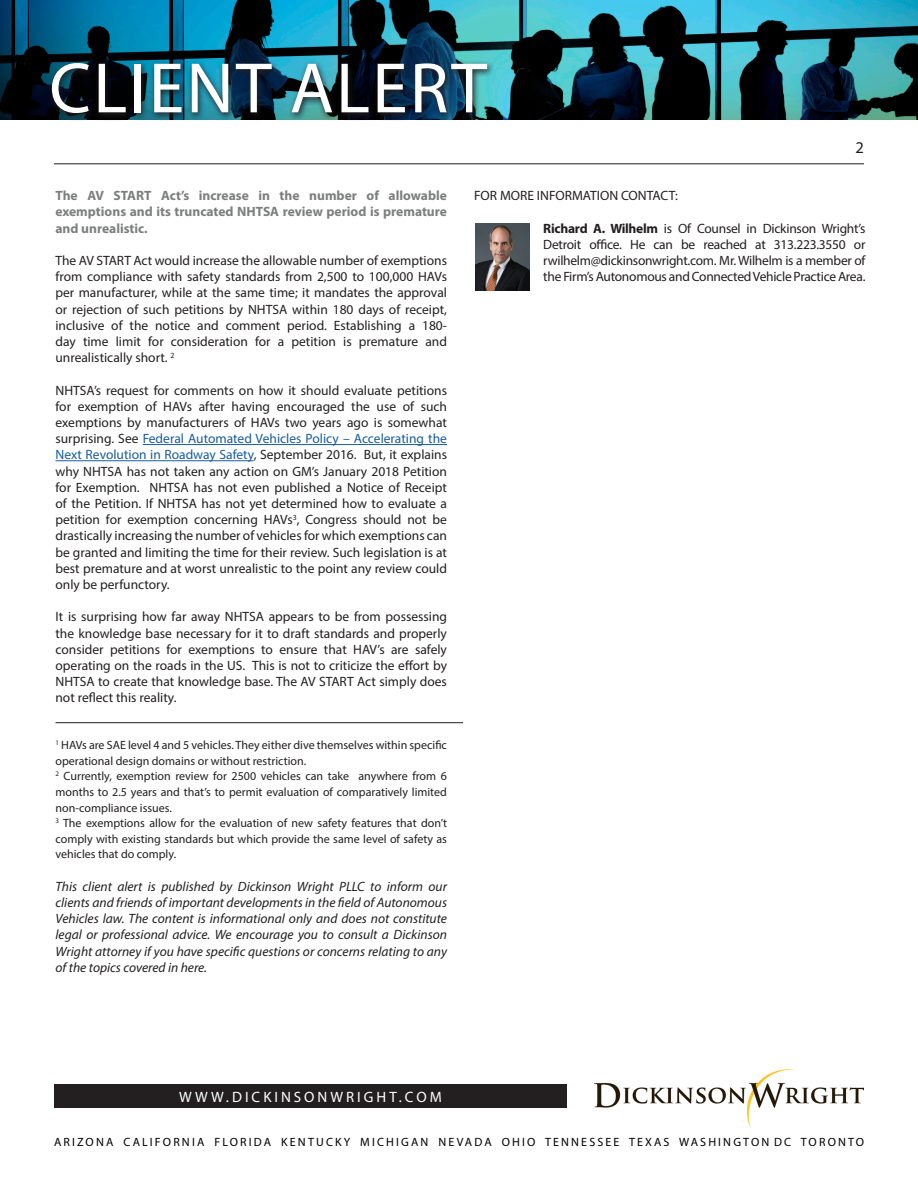
<style>
.page{position:relative;width:918px;height:1188px;background:#fff}
.page>*{position:absolute;margin:0;border:0;box-sizing:border-box;transform-origin:0 0}
.t1{font:72px "Myriad Pro";letter-spacing:.03em;color:#fff}
.t2{font:16.5px "Myriad Pro";color:#231f20}
.t3{font:15px "Myriad Pro";letter-spacing:.2em;color:#fff}
.t4{font:13.5px/16.2px "Myriad Pro";color:#231f20;text-align:justify}
.t5{font:italic 13.5px/16.2px "Myriad Pro";color:#231f20;text-align:justify}
.t6{font:700 13.5px/16.2px "Myriad Pro";color:#7d7e7e;text-align:justify}
.t7{font:12px/15.6px "Myriad Pro";color:#231f20;text-align:justify}
.t8{font:12px "Myriad Pro";letter-spacing:.18em;color:#000}
.s1{color:#175d9e}
.s2{font-weight:700}
</style>
<div class="page">
<img style="left:0;top:0;width:918px;height:120px">
<div style="left:54px;top:1084px;width:513px;height:24px;background:#231f20"></div>
<img style="left:594px;top:1069px;width:270px;height:60px">
<img style="left:48px;top:59px;width:447px;height:61px">
<hr style="left:54px;top:163px;width:810px;height:1px;background:#231f20">
<hr style="left:143px;top:444px;width:304px;height:1px;background:#175d9e">
<hr style="left:56px;top:460px;width:198px;height:1px;background:#175d9e">
<hr style="left:56px;top:722px;width:407px;height:1px;background:#231f20">
<img style="left:475px;top:224px;width:55px;height:66px">
<h1 class="t1" style="left:49px;top:44px;width:439px">CLIENT ALERT</h1>
<p class="t2" style="left:856px;top:138px;width:10px">2</p>
<p class="t6" style="left:56px;top:187px;width:393px">The AV START Act’s increase in the number of allowable exemptions and its truncated NHTSA review period is premature and unrealistic.</p>
<p class="t4" style="left:56px;top:252px;width:393px">The AV START Act would increase the allowable number of exemptions from compliance with safety standards from 2,500 to 100,000 HAVs per manufacturer, while at the same time; it mandates the approval or rejection of such petitions by NHTSA within 180 days of receipt, inclusive of the notice and comment period. Establishing a 180- day time limit for consideration for a petition is premature and unrealistically short. <sup>2</sup></p>
<p class="t4" style="left:56px;top:382px;width:393px">NHTSA’s request for comments on how it should evaluate petitions for exemption of HAVs after having encouraged the use of such exemptions by manufacturers of HAVs two years ago is somewhat surprising. See <span class="s1">Federal Automated Vehicles Policy – Accelerating the Next Revolution in Roadway Safety</span>, September 2016. But, it explains why NHTSA has not taken any action on GM’s January 2018 Petition for Exemption. NHTSA has not even published a Notice of Receipt of the Petition. If NHTSA has not yet determined how to evaluate a petition for exemption concerning HAVs<sup>3</sup>, Congress should not be drastically increasing the number of vehicles for which exemptions can be granted and limiting the time for their review. Such legislation is at best premature and at worst unrealistic to the point any review could only be perfunctory.</p>
<p class="t4" style="left:56px;top:609px;width:393px">It is surprising how far away NHTSA appears to be from possessing the knowledge base necessary for it to draft standards and properly consider petitions for exemptions to ensure that HAV’s are safely operating on the roads in the US. This is not to criticize the effort by NHTSA to create that knowledge base. The AV START Act simply does not reflect this reality.</p>
<p class="t7" style="left:56px;top:737px;width:393px"><sup>1</sup> HAVs are SAE level 4 and 5 vehicles. They either dive themselves within specific operational design domains or without restriction.</p>
<p class="t7" style="left:56px;top:768px;width:393px"><sup>2</sup> Currently, exemption review for 2500 vehicles can take anywhere from 6 months to 2.5 years and that’s to permit evaluation of comparatively limited non-compliance issues.</p>
<p class="t7" style="left:56px;top:815px;width:393px"><sup>3</sup> The exemptions allow for the evaluation of new safety features that don’t comply with existing standards but which provide the same level of safety as vehicles that do comply.</p>
<p class="t5" style="left:56px;top:878px;width:393px">This client alert is published by Dickinson Wright PLLC to inform our clients and friends of important developments in the field of Autonomous Vehicles law. The content is informational only and does not constitute legal or professional advice. We encourage you to consult a Dickinson Wright attorney if you have specific questions or concerns relating to any of the topics covered in here.</p>
<p class="t4" style="left:474px;top:187px;width:205px">FOR MORE INFORMATION CONTACT:</p>
<p class="t4" style="left:543px;top:220px;width:324px"><span class="s2">Richard A. Wilhelm</span> is Of Counsel in Dickinson Wright’s Detroit office. He can be reached at 313.223.3550 or rwilhelm@dickinsonwright.com. Mr. Wilhelm is a member of the Firm’s Autonomous and Connected Vehicle Practice Area.</p>
<p class="t3" style="left:179px;top:1087px;width:264px">WWW.DICKINSONWRIGHT.COM</p>
<p class="t8" style="left:54px;top:1134px;width:812px">ARIZONA CALIFORNIA FLORIDA KENTUCKY MICHIGAN NEVADA OHIO TENNESSEE TEXAS WASHINGTON DC TORONTO</p>
</div>
